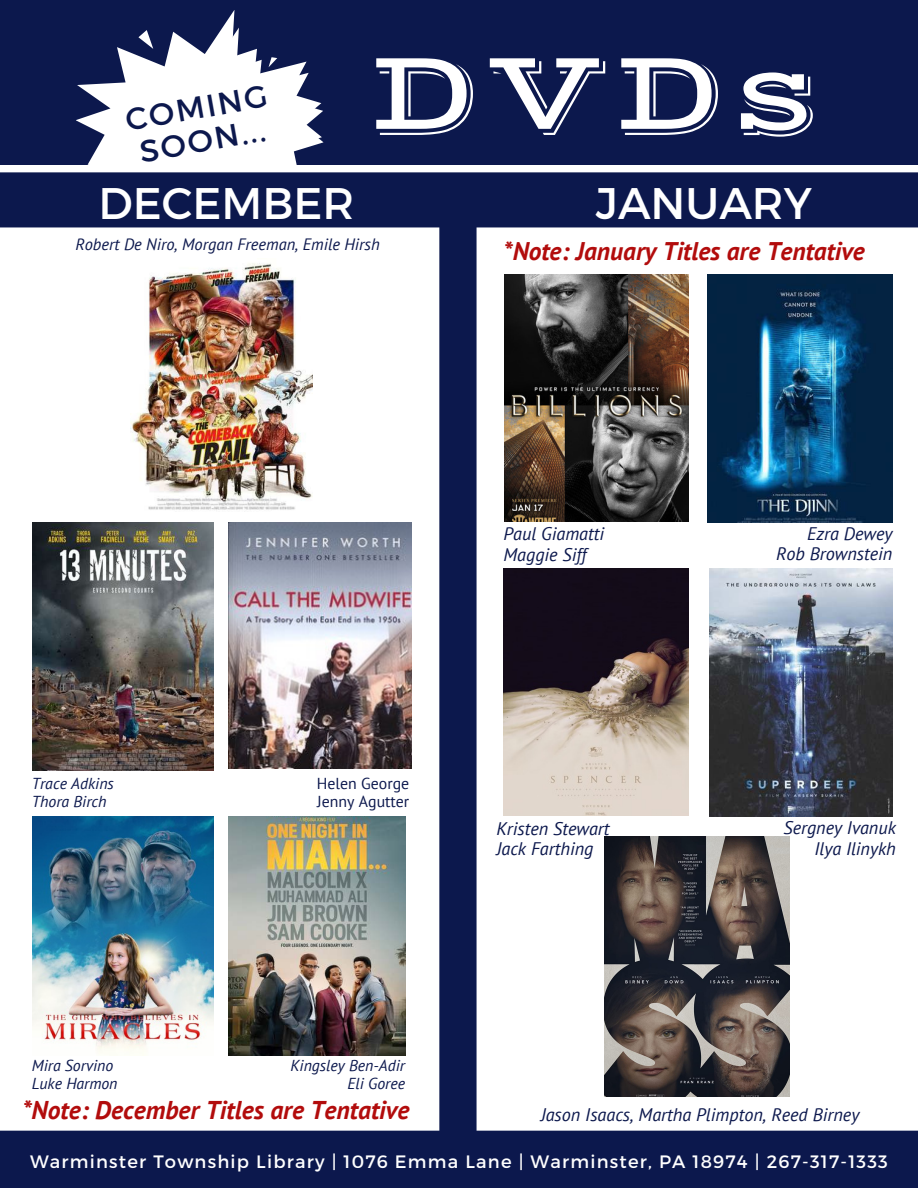
<style>
.page{position:relative;width:918px;height:1188px;background:#fff}
.page>*{position:absolute;margin:0;border:0;box-sizing:border-box;transform-origin:0 0}
.t1{font:115.95px "Vast Shadow";color:#fff}
.t2{font:44.25px "Montserrat";color:#fff}
.t3{font:31.05px "Montserrat";color:#0c184d}
.t4{font:italic 700 25.65px "PT Sans";color:#b20c0c}
.t5{font:italic 700 25.5px "PT Sans";color:#b20c0c}
.t6{font:italic 18.15px "PT Sans";color:#0c184d}
.t7{font:18px "Montserrat";letter-spacing:.07em;color:#fff}
.t8{font:italic 16.5px "PT Sans";color:#0c184d}
.t9{font:italic 15.9px "PT Sans";color:#0c184d}
.t10{font:15.9px "PT Sans";color:#0c184d}
</style>
<div class="page">
<div style="left:0;top:1131px;width:918px;height:57px;background:#0c184d"></div>
<div style="left:0;top:0;width:918px;height:164px;background:#0c184d"></div>
<svg style="left:67px;top:10px;width:265px;height:218px;fill:#fff"></svg>
<svg style="left:268px;top:57px;width:10px;height:10px"></svg>
<svg style="left:138px;top:30px;width:15px;height:20px"></svg>
<div style="left:439px;top:227px;width:38px;height:961px;background:#0c184d"></div>
<div style="left:0;top:172px;width:918px;height:55px;background:#0c184d"></div>
<img style="left:33px;top:816px;width:181px;height:240px">
<img style="left:229px;top:816px;width:177px;height:240px">
<img style="left:33px;top:523px;width:181px;height:247px">
<img style="left:229px;top:523px;width:182px;height:245px">
<img style="left:130px;top:263px;width:183px;height:247px">
<img style="left:504px;top:274px;width:185px;height:248px">
<img style="left:708px;top:274px;width:184px;height:249px">
<img style="left:710px;top:568px;width:183px;height:249px">
<img style="left:504px;top:568px;width:184px;height:248px">
<img style="left:605px;top:837px;width:184px;height:260px">
<p class="t3" style="left:122px;top:100px;width:145px;rotate:-10deg">COMING</p>
<p class="t3" style="left:136px;top:132px;width:129px;rotate:-10deg">SOON...</p>
<p class="t1" style="left:368px;top:23px;width:453px">DVDs</p>
<p class="t2" style="left:98px;top:174px;width:258px">DECEMBER</p>
<p class="t2" style="left:596px;top:174px;width:218px">JANUARY</p>
<p class="t8" style="left:75px;top:233px;width:306px">Robert De Niro, Morgan Freeman, Emile Hirsh</p>
<p class="t5" style="left:504px;top:234px;width:363px">*Note: January Titles are Tentative</p>
<p class="t9" style="left:32px;top:773px;width:84px">Trace Adkins</p>
<p class="t9" style="left:32px;top:790px;width:76px">Thora Birch</p>
<p class="t10" style="left:317px;top:772px;width:94px">Helen George</p>
<p class="t10" style="left:317px;top:791px;width:94px">Jenny Agutter</p>
<p class="t9" style="left:32px;top:1055px;width:83px">Mira Sorvino</p>
<p class="t9" style="left:32px;top:1073px;width:87px">Luke Harmon</p>
<p class="t4" style="left:22px;top:1093px;width:388px">*Note: December Titles are Tentative</p>
<p class="t9" style="left:291px;top:1055px;width:116px">Kingsley Ben-Adir</p>
<p class="t9" style="left:347px;top:1073px;width:59px">Eli Goree</p>
<p class="t6" style="left:504px;top:522px;width:102px">Paul Giamatti</p>
<p class="t6" style="left:504px;top:542px;width:85px">Maggie Siff</p>
<p class="t6" style="left:496px;top:816px;width:115px">Kristen Stewart</p>
<p class="t6" style="left:496px;top:837px;width:99px">Jack Farthing</p>
<p class="t6" style="left:807px;top:521px;width:87px">Ezra Dewey</p>
<p class="t6" style="left:776px;top:542px;width:118px">Rob Brownstein</p>
<p class="t6" style="left:784px;top:816px;width:114px">Sergney Ivanuk</p>
<p class="t6" style="left:814px;top:836px;width:83px">Ilya Ilinykh</p>
<p class="t6" style="left:541px;top:1102px;width:320px">Jason Isaacs, Martha Plimpton, Reed Birney</p>
<p class="t7" style="left:30px;top:1150px;width:859px">Warminster Township Library | 1076 Emma Lane | Warminster, PA 18974 | 267-317-1333</p>
</div>
